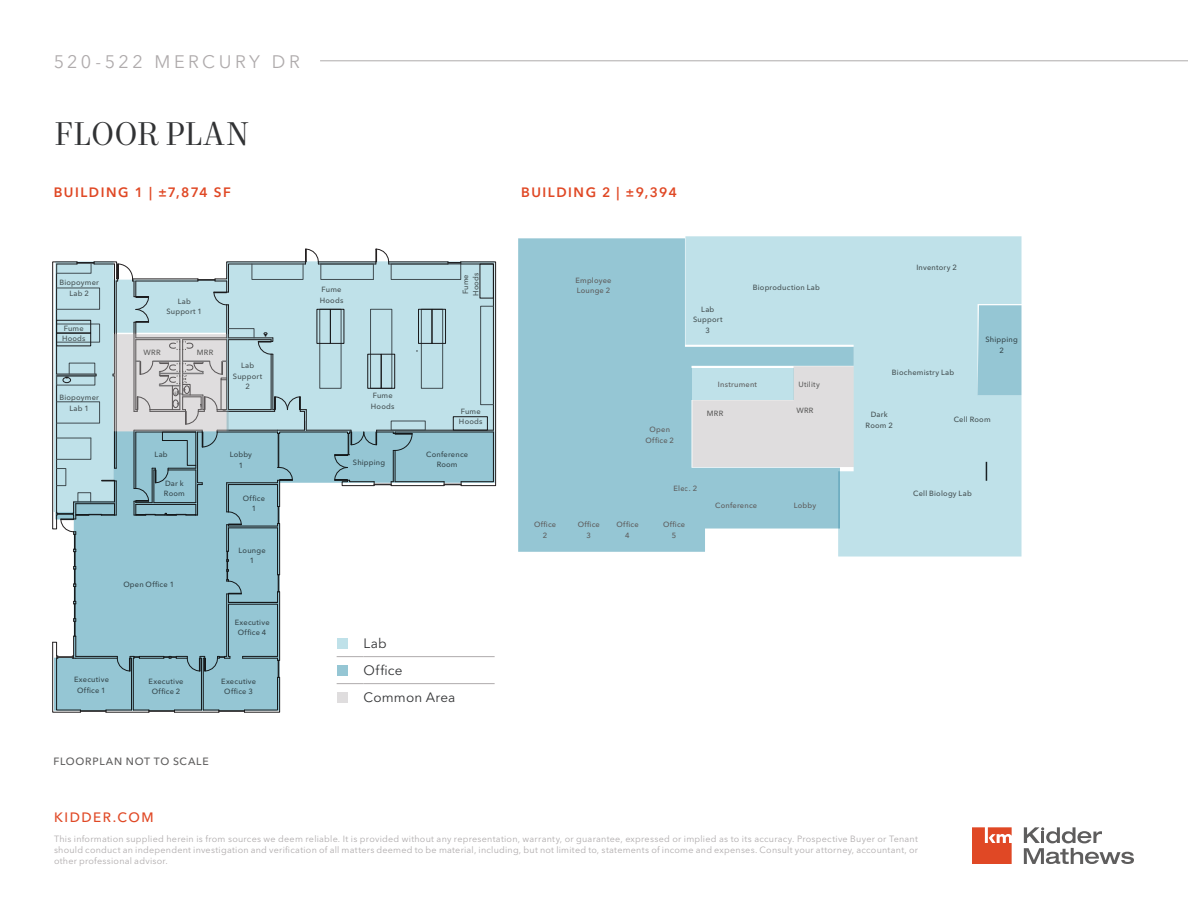
<style>
.page{position:relative;width:1188px;height:918px;background:#fff}
.page>*{position:absolute;margin:0;border:0;box-sizing:border-box;transform-origin:0 0}
.Headline_-_Level_2_-_Charcoal_2023{font:33px "Mort Modern 08";letter-spacing:-.005em;color:#313234}
.t1{font:18px "Avenir Next LT Pro";letter-spacing:.19em;color:#afabac}
.Subhead_-_Level_1_-_Orange_2023{font:600 13.5px "Avenir Next LT Pro";letter-spacing:.115em;color:#e04825}
.Table_Input_-_Charcoal_2023{font:13.5px "Avenir Next LT Pro";letter-spacing:.01em;color:#313234}
.t2{font:500 13.5px "Avenir Next LT Pro";letter-spacing:.11em;color:#e04825}
.Other_Callout_Text_-_Ash_2023{font:500 10.5px "Avenir Next LT Pro";letter-spacing:.075em;color:#5e5d5d}
.t3{font:9px/10.8px "Avenir Next LT Pro";letter-spacing:.025em;color:#afabac;text-align:justify}
.Map_Highlight_-_Subtext_-_Ash_2023{font:500 7.5px/10.5px "Avenir Next LT Pro";letter-spacing:.025em;color:#5e5d5d;text-align:center}
.Map_Highlight_-_Subtext_-_Ash_2023-2{font:500 4.5px "Avenir Next LT Pro";color:#5e5d5d}
</style>
<div class="page">
<div style="left:460px;top:262px;width:36px;height:224px;border:1px solid #231f20"></div>
<div style="left:518px;top:238px;width:167px;height:314px;background:#95c6d4"></div>
<svg style="left:52px;top:248px;width:337px;height:465px"></svg>
<svg style="left:54px;top:261px;width:441px;height:170px;background:#bad4da"></svg>
<svg style="left:54px;top:431px;width:441px;height:280px;fill:#95c6d4"></svg>
<svg style="left:685px;top:236px;width:337px;height:321px;background:#bedde5"></svg>
<hr style="left:320px;top:61px;width:868px;height:1px;background:#afabac">
<svg style="left:1024px;top:827px;width:110px;height:37px"></svg>
<svg style="left:972px;top:827px;width:40px;height:37px"></svg>
<h2 class="t1" style="left:54px;top:51px;width:248px">520-522 MERCURY DR</h2>
<p class="Headline_-_Level_2_-_Charcoal_2023" style="left:54px;top:114px;width:197px">FLOOR PLAN</p>
<p class="Subhead_-_Level_1_-_Orange_2023" style="left:54px;top:184px;width:179px">BUILDING 1 | ±7,874 SF</p>
<p class="Subhead_-_Level_1_-_Orange_2023" style="left:521px;top:184px;width:157px">BUILDING 2 | ±9,394</p>
<p class="Map_Highlight_-_Subtext_-_Ash_2023" style="left:59px;top:277px;width:41px">Biopoymer<br>Lab 2</p>
<p class="Map_Highlight_-_Subtext_-_Ash_2023" style="left:62px;top:323px;width:25px;text-align:left">Fume<br>Hoods</p>
<p class="Map_Highlight_-_Subtext_-_Ash_2023" style="left:59px;top:392px;width:41px">Biopoymer<br>Lab 1</p>
<p class="Map_Highlight_-_Subtext_-_Ash_2023" style="left:166px;top:296px;width:37px">Lab<br>Support 1</p>
<p class="Map_Highlight_-_Subtext_-_Ash_2023" style="left:144px;top:347px;width:19px">WRR</p>
<p class="Map_Highlight_-_Subtext_-_Ash_2023" style="left:197px;top:347px;width:18px">MRR</p>
<p class="Map_Highlight_-_Subtext_-_Ash_2023-2" style="left:174px;top:391px;width:12px">Elec.</p>
<p class="Map_Highlight_-_Subtext_-_Ash_2023" style="left:233px;top:360px;width:31px">Lab<br>Support<br>2</p>
<p class="Map_Highlight_-_Subtext_-_Ash_2023" style="left:460px;top:296px;width:25px;text-align:left;rotate:-90deg">Fume<br>Hoods</p>
<p class="Map_Highlight_-_Subtext_-_Ash_2023" style="left:320px;top:284px;width:25px;text-align:left">Fume<br>Hoods</p>
<p class="Map_Highlight_-_Subtext_-_Ash_2023" style="left:576px;top:275px;width:37px;text-align:left">Employee<br>Lounge 2</p>
<p class="Map_Highlight_-_Subtext_-_Ash_2023" style="left:371px;top:390px;width:25px;text-align:left">Fume<br>Hoods</p>
<p class="Map_Highlight_-_Subtext_-_Ash_2023" style="left:459px;top:406px;width:25px;text-align:left">Fume<br>Hoods</p>
<p class="Map_Highlight_-_Subtext_-_Ash_2023" style="left:646px;top:425px;width:30px">Open<br>Office 2</p>
<p class="Map_Highlight_-_Subtext_-_Ash_2023" style="left:693px;top:304px;width:31px">Lab<br>Support<br>3</p>
<p class="Map_Highlight_-_Subtext_-_Ash_2023" style="left:753px;top:282px;width:69px">Bioproduction Lab</p>
<p class="Map_Highlight_-_Subtext_-_Ash_2023" style="left:718px;top:379px;width:41px">Instrument</p>
<p class="Map_Highlight_-_Subtext_-_Ash_2023" style="left:707px;top:408px;width:18px">MRR</p>
<p class="Map_Highlight_-_Subtext_-_Ash_2023" style="left:799px;top:379px;width:23px">Utility</p>
<p class="Map_Highlight_-_Subtext_-_Ash_2023" style="left:796px;top:405px;width:19px">WRR</p>
<p class="Map_Highlight_-_Subtext_-_Ash_2023" style="left:155px;top:449px;width:15px">Lab</p>
<p class="Map_Highlight_-_Subtext_-_Ash_2023" style="left:164px;top:478px;width:22px;text-align:left">Dar k<br>Room</p>
<p class="Map_Highlight_-_Subtext_-_Ash_2023" style="left:123px;top:579px;width:52px">Open Office 1</p>
<p class="Map_Highlight_-_Subtext_-_Ash_2023" style="left:230px;top:449px;width:24px">Lobby<br>1</p>
<p class="Map_Highlight_-_Subtext_-_Ash_2023" style="left:426px;top:449px;width:44px">Conference<br>Room</p>
<p class="Map_Highlight_-_Subtext_-_Ash_2023" style="left:353px;top:457px;width:34px">Shipping</p>
<p class="Map_Highlight_-_Subtext_-_Ash_2023" style="left:243px;top:493px;width:24px">Office<br>1</p>
<p class="Map_Highlight_-_Subtext_-_Ash_2023" style="left:239px;top:545px;width:29px">Lounge<br>1</p>
<p class="Map_Highlight_-_Subtext_-_Ash_2023" style="left:235px;top:617px;width:36px">Executive<br>Office 4</p>
<p class="Map_Highlight_-_Subtext_-_Ash_2023" style="left:74px;top:674px;width:36px">Executive<br>Office 1</p>
<p class="Map_Highlight_-_Subtext_-_Ash_2023" style="left:149px;top:676px;width:36px">Executive<br>Office 2</p>
<p class="Map_Highlight_-_Subtext_-_Ash_2023" style="left:221px;top:676px;width:36px">Executive<br>Office 3</p>
<p class="Other_Callout_Text_-_Ash_2023" style="left:53px;top:755px;width:157px">FLOORPLAN NOT TO SCALE</p>
<p class="Table_Input_-_Charcoal_2023" style="left:364px;top:635px;width:25px">Lab</p>
<p class="Table_Input_-_Charcoal_2023" style="left:364px;top:662px;width:40px">Office</p>
<p class="Table_Input_-_Charcoal_2023" style="left:364px;top:689px;width:93px">Common Area</p>
<p class="Map_Highlight_-_Subtext_-_Ash_2023" style="left:674px;top:483px;width:25px">Elec. 2</p>
<p class="Map_Highlight_-_Subtext_-_Ash_2023" style="left:534px;top:519px;width:24px">Office<br>2</p>
<p class="Map_Highlight_-_Subtext_-_Ash_2023" style="left:578px;top:519px;width:24px">Office<br>3</p>
<p class="Map_Highlight_-_Subtext_-_Ash_2023" style="left:616px;top:519px;width:24px">Office<br>4</p>
<p class="Map_Highlight_-_Subtext_-_Ash_2023" style="left:663px;top:519px;width:24px">Office<br>5</p>
<p class="Map_Highlight_-_Subtext_-_Ash_2023" style="left:715px;top:500px;width:44px">Conference</p>
<p class="Map_Highlight_-_Subtext_-_Ash_2023" style="left:794px;top:500px;width:24px">Lobby</p>
<p class="Map_Highlight_-_Subtext_-_Ash_2023" style="left:916px;top:262px;width:42px">Inventory 2</p>
<p class="Map_Highlight_-_Subtext_-_Ash_2023" style="left:892px;top:367px;width:64px">Biochemistry Lab</p>
<p class="Map_Highlight_-_Subtext_-_Ash_2023" style="left:986px;top:334px;width:34px">Shipping<br>2</p>
<p class="Map_Highlight_-_Subtext_-_Ash_2023" style="left:866px;top:409px;width:29px">Dark<br>Room 2</p>
<p class="Map_Highlight_-_Subtext_-_Ash_2023" style="left:954px;top:414px;width:38px">Cell Room</p>
<p class="Map_Highlight_-_Subtext_-_Ash_2023" style="left:913px;top:489px;width:60px">Cell Biology Lab</p>
<h3 class="t2" style="left:54px;top:809px;width:101px">KIDDER.COM</h3>
<p class="t3" style="left:54px;top:834px;width:866px">This information supplied herein is from sources we deem reliable. It is provided without any representation, warranty, or guarantee, expressed or implied as to its accuracy. Prospective Buyer or Tenant should conduct an independent investigation and verification of all matters deemed to be material, including, but not limited to, statements of income and expenses. Consult your attorney, accountant, or other professional advisor.</p>
</div>
